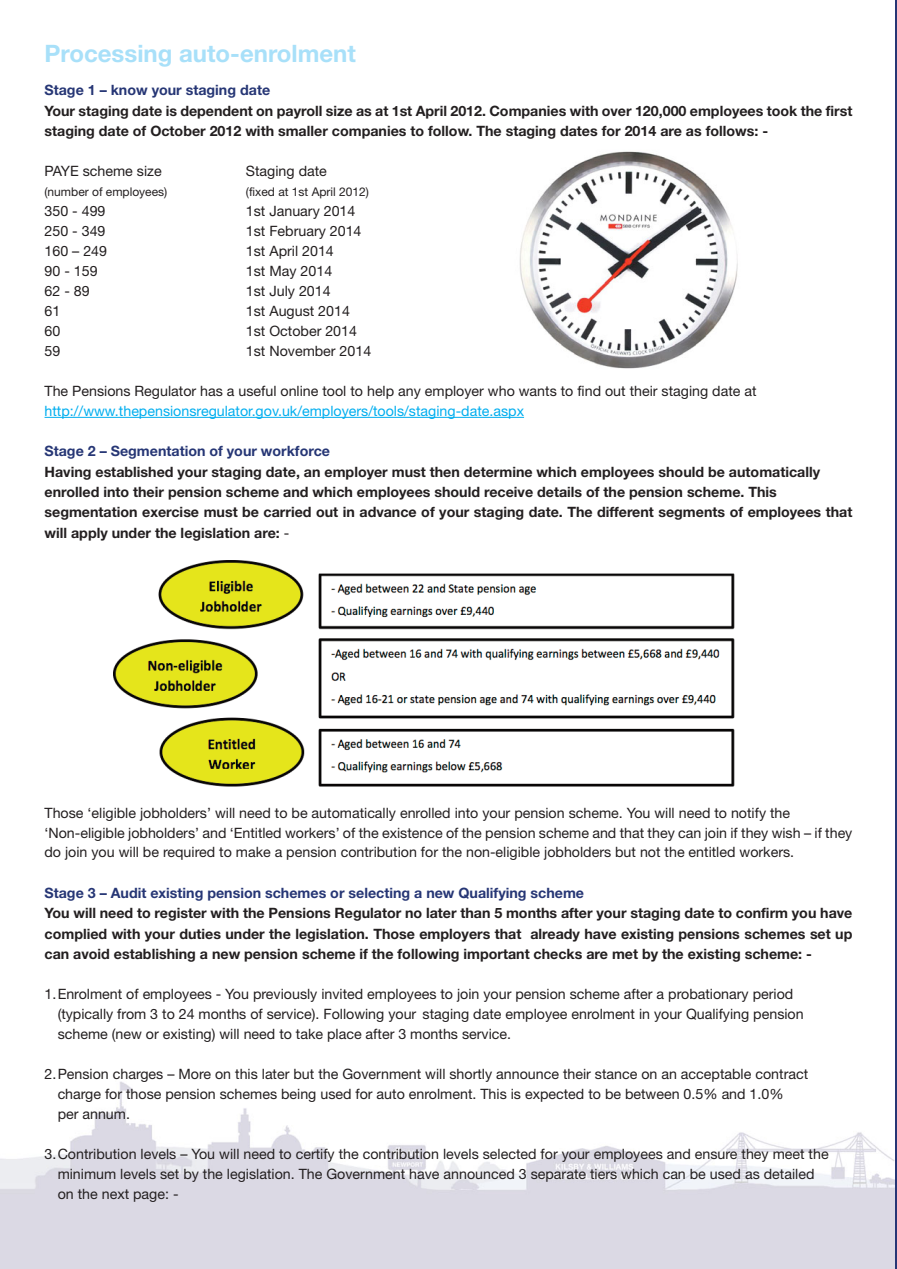
<style>
.page{position:relative;width:897px;height:1269px;background:#fff}
.page>*{position:absolute;margin:0;border:0;box-sizing:border-box;transform-origin:0 0}
.t1{font:700 24px "Helvetica Neue CE";color:#a8e0f9}
.t2{font:14.25px/20px "Helvetica Neue";color:#231f20}
.t3{font:700 14.25px/20.4px "Helvetica Neue";color:#231f20}
.t4{font:700 14.25px "Helvetica Neue";color:#263675}
.t5{font:14.25px "Helvetica Neue";color:#00aeef}
.t6{font:12px "Helvetica Neue";color:#231f20}
.s1{font-weight:400}
</style>
<div class="page">
<img style="left:0;top:1081px;width:895px;height:187px">
<hr style="left:895px;top:0;width:2px;height:1268px;background:#263675">
<hr style="left:45px;top:417px;width:479px;height:1px;background:#00aeef">
<img style="left:113px;top:560px;width:622px;height:227px">
<img style="left:519px;top:151px;width:219px;height:218px">
<h1 class="t1" style="left:45px;top:40px;width:313px">Processing auto-enrolment</h1>
<p class="t4" style="left:45px;top:85px;width:227px">Stage 1 – know your staging date</p>
<p class="t3" style="left:45px;top:102px;width:809px">Your staging date is dependent on payroll size as at 1st April 2012. Companies with over 120,000 employees took the first staging date of October 2012 with smaller companies to follow. The staging dates for 2014 are as follows: -</p>
<p class="t2" style="left:45px;top:163px;width:119px">PAYE scheme size</p>
<p class="t2" style="left:246px;top:163px;width:83px">Staging date</p>
<p class="t6" style="left:45px;top:188px;width:124px">(number of employees)</p>
<p class="t6" style="left:246px;top:188px;width:125px">(fixed at 1st April 2012)</p>
<p class="t2" style="left:45px;top:203px;width:63px">350 - 499</p>
<p class="t2" style="left:246px;top:203px;width:111px">1st January 2014</p>
<p class="t2" style="left:45px;top:222px;width:63px">250 - 349</p>
<p class="t2" style="left:246px;top:222px;width:117px">1st February 2014</p>
<p class="t2" style="left:45px;top:242px;width:64px">160 – 249</p>
<p class="t2" style="left:246px;top:242px;width:89px">1st April 2014</p>
<p class="t2" style="left:45px;top:262px;width:55px">90 - 159</p>
<p class="t2" style="left:246px;top:262px;width:88px">1st May 2014</p>
<p class="t2" style="left:45px;top:282px;width:47px">62 - 89</p>
<p class="t2" style="left:246px;top:282px;width:86px">1st July 2014</p>
<p class="t2" style="left:45px;top:302px;width:17px">61</p>
<p class="t2" style="left:246px;top:302px;width:106px">1st August 2014</p>
<p class="t2" style="left:45px;top:322px;width:17px">60</p>
<p class="t2" style="left:246px;top:322px;width:113px">1st October 2014</p>
<p class="t2" style="left:45px;top:342px;width:17px">59</p>
<p class="t2" style="left:246px;top:342px;width:127px">1st November 2014</p>
<p class="t2" style="left:45px;top:382px;width:714px">The Pensions Regulator has a useful online tool to help any employer who wants to find out their staging date at</p>
<p class="t5" style="left:45px;top:405px;width:481px">http://www.thepensionsregulator.gov.uk/employers/tools/staging-date.aspx</p>
<p class="t4" style="left:45px;top:446px;width:287px">Stage 2 – Segmentation of your workforce</p>
<p class="t3" style="left:45px;top:462px;width:809px">Having established your staging date, an employer must then determine which employees should be automatically enrolled into their pension scheme and which employees should receive details of the pension scheme. This segmentation exercise must be carried out in advance of your staging date. The different segments of employees that will apply under the legislation are: <span class="s1">-</span></p>
<p class="t2" style="left:45px;top:803px;width:809px">Those ‘eligible jobholders’ will need to be automatically enrolled into your pension scheme. You will need to notify the ‘Non-eligible jobholders’ and ‘Entitled workers’ of the existence of the pension scheme and that they can join if they wish – if they do join you will be required to make a pension contribution for the non-eligible jobholders but not the entitled workers.</p>
<p class="t4" style="left:45px;top:887px;width:541px">Stage 3 – Audit existing pension schemes or selecting a new Qualifying scheme</p>
<p class="t3" style="left:45px;top:904px;width:809px;text-align:justify">You will need to register with the Pensions Regulator no later than 5 months after your staging date to confirm you have complied with your duties under the legislation. Those employers that already have existing pensions schemes set up can avoid establishing a new pension scheme if the following important checks are met by the existing scheme: -</p>
<p class="t2" style="left:58px;top:985px;width:748px;text-indent:-13px">1.Enrolment of employees - You previously invited employees to join your pension scheme after a probationary period (typically from 3 to 24 months of service). Following your staging date employee enrolment in your Qualifying pension scheme (new or existing) will need to take place after 3 months service.</p>
<p class="t2" style="left:58px;top:1065px;width:752px;text-indent:-13px">2.Pension charges – More on this later but the Government will shortly announce their stance on an acceptable contract charge for those pension schemes being used for auto enrolment. This is expected to be between 0.5% and 1.0%<br>per annum.</p>
<p class="t2" style="left:58px;top:1144px;width:772px;text-indent:-13px">3.Contribution levels – You will need to certify the contribution levels selected for your employees and ensure they meet the minimum levels set by the legislation. The Government have announced 3 separate tiers which can be used as detailed on the next page: -</p>
</div>
